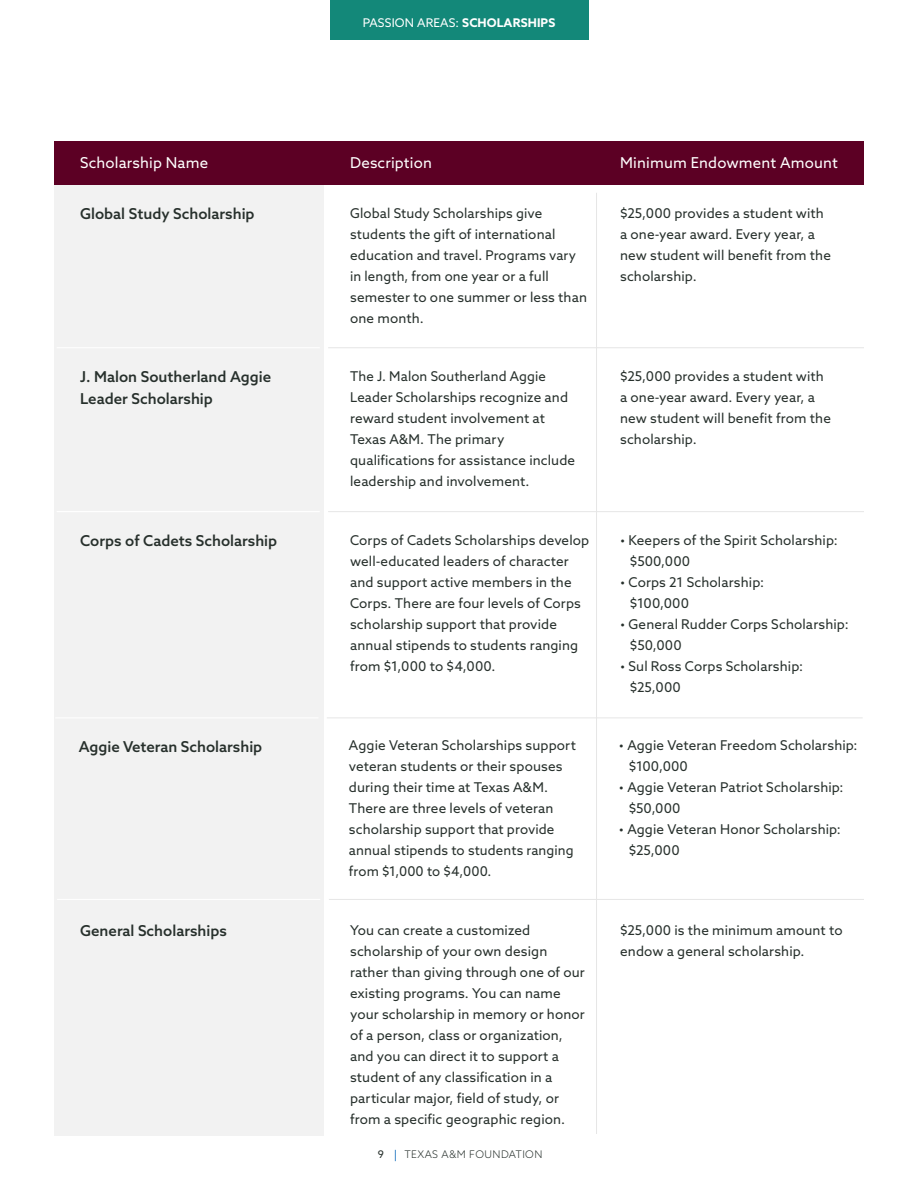
<style>
.page{position:relative;width:918px;height:1188px;background:#fff}
.page>*{position:absolute;margin:0;border:0;box-sizing:border-box;transform-origin:0 0}
.Paragraph_Style_1{font:500 15px/22.5px "Azo Sans";color:#27302c}
.Paragraph_Style_1-2{font:15px "Azo Sans";letter-spacing:.01em;color:#fff}
.Paragraph_Style_1-3{font:13.5px/21px "Azo Sans";letter-spacing:.01em;color:#27302c}
.t1{font:12px "Azo Sans";letter-spacing:.01em;color:#fff}
.t2{font:300 10.5px "Azo Sans";letter-spacing:.04em;color:#27302c}
.t3{font:10.5px "Azo Sans";color:#27302c}
.s1{font-weight:700}
</style>
<div class="page">
<div style="left:330px;top:0;width:259px;height:40px;background:#138879"></div>
<div style="left:54px;top:183px;width:270px;height:952px;background:#f2f2f2"></div>
<div style="left:54px;top:142px;width:810px;height:43px;background:#5c0024"></div>
<hr style="left:329px;top:899px;width:535px;height:1px;background:#e6e6e6">
<hr style="left:328px;top:347px;width:536px;height:1px;background:#e6e6e6">
<hr style="left:328px;top:511px;width:536px;height:1px;background:#e6e6e6">
<hr style="left:327px;top:718px;width:536px;height:1px;background:#e6e6e6">
<hr style="left:57px;top:347px;width:263px;height:1px;background:#fff">
<hr style="left:57px;top:511px;width:263px;height:1px;background:#fff">
<hr style="left:55px;top:717px;width:263px;height:1px;background:#fff">
<hr style="left:57px;top:899px;width:263px;height:1px;background:#fff">
<hr style="left:596px;top:193px;width:1px;height:941px;background:#e6e6e6">
<p class="Paragraph_Style_1-2" style="left:80px;top:153px;width:129px">Scholarship Name</p>
<p class="t1" style="left:363px;top:14px;width:194px">PASSION AREAS: <span class="s1">SCHOLARSHIPS</span></p>
<p class="Paragraph_Style_1-2" style="left:350px;top:153px;width:83px">Description</p>
<p class="Paragraph_Style_1-2" style="left:620px;top:153px;width:219px">Minimum Endowment Amount</p>
<p class="Paragraph_Style_1" style="left:80px;top:203px;width:176px">Global Study Scholarship</p>
<p class="Paragraph_Style_1-3" style="left:620px;top:203px;width:212px">$25,000 provides a student with a one-year award. Every year, a new student will benefit from the scholarship.</p>
<p class="Paragraph_Style_1-3" style="left:350px;top:203px;width:238px">Global Study Scholarships give students the gift of international education and travel. Programs vary in length, from one year or a full semester to one summer or less than one month.</p>
<p class="Paragraph_Style_1" style="left:80px;top:365px;width:193px">J. Malon Southerland Aggie<br>Leader Scholarship</p>
<p class="Paragraph_Style_1-3" style="left:620px;top:365px;width:212px">$25,000 provides a student with a one-year award. Every year, a new student will benefit from the scholarship.</p>
<p class="Paragraph_Style_1-3" style="left:350px;top:365px;width:227px">The J. Malon Southerland Aggie<br>Leader Scholarships recognize and reward student involvement at<br>Texas A&amp;M. The primary qualifications for assistance include leadership and involvement.</p>
<p class="Paragraph_Style_1" style="left:80px;top:529px;width:199px">Corps of Cadets Scholarship</p>
<p class="Paragraph_Style_1-3" style="left:630px;top:529px;width:209px;text-indent:-10px">• Keepers of the Spirit Scholarship: $500,000</p>
<p class="Paragraph_Style_1-3" style="left:620px;top:571px;width:145px">• Corps 21 Scholarship:</p>
<p class="Paragraph_Style_1-3" style="left:630px;top:592px;width:61px">$100,000</p>
<p class="Paragraph_Style_1-3" style="left:620px;top:613px;width:230px">• General Rudder Corps Scholarship:</p>
<p class="Paragraph_Style_1-3" style="left:630px;top:634px;width:53px">$50,000</p>
<p class="Paragraph_Style_1-3" style="left:630px;top:655px;width:175px;text-indent:-10px">• Sul Ross Corps Scholarship: $25,000</p>
<p class="Paragraph_Style_1-3" style="left:350px;top:529px;width:241px">Corps of Cadets Scholarships develop well-educated leaders of character and support active members in the Corps. There are four levels of Corps scholarship support that provide annual stipends to students ranging from $1,000 to $4,000.</p>
<p class="Paragraph_Style_1" style="left:79px;top:735px;width:185px">Aggie Veteran Scholarship</p>
<p class="Paragraph_Style_1-3" style="left:629px;top:735px;width:230px;text-indent:-10px">• Aggie Veteran Freedom Scholarship: $100,000</p>
<p class="Paragraph_Style_1-3" style="left:629px;top:777px;width:216px;text-indent:-10px">• Aggie Veteran Patriot Scholarship: $50,000</p>
<p class="Paragraph_Style_1-3" style="left:629px;top:819px;width:214px;text-indent:-10px">• Aggie Veteran Honor Scholarship: $25,000</p>
<p class="Paragraph_Style_1-3" style="left:349px;top:735px;width:229px">Aggie Veteran Scholarships support veteran students or their spouses during their time at Texas A&amp;M.<br>There are three levels of veteran scholarship support that provide annual stipends to students ranging from $1,000 to $4,000.</p>
<p class="Paragraph_Style_1" style="left:80px;top:919px;width:148px">General Scholarships</p>
<p class="Paragraph_Style_1-3" style="left:620px;top:920px;width:224px">$25,000 is the minimum amount to endow a general scholarship.</p>
<p class="Paragraph_Style_1-3" style="left:350px;top:920px;width:236px">You can create a customized scholarship of your own design rather than giving through one of our existing programs. You can name your scholarship in memory or honor of a person, class or organization, and you can direct it to support a student of any classification in a particular major, field of study, or from a specific geographic region.</p>
<p class="t3" style="left:378px;top:1148px;width:8px">9</p>
<p class="t2" style="left:404px;top:1148px;width:140px">TEXAS A&amp;M FOUNDATION</p>
</div>
